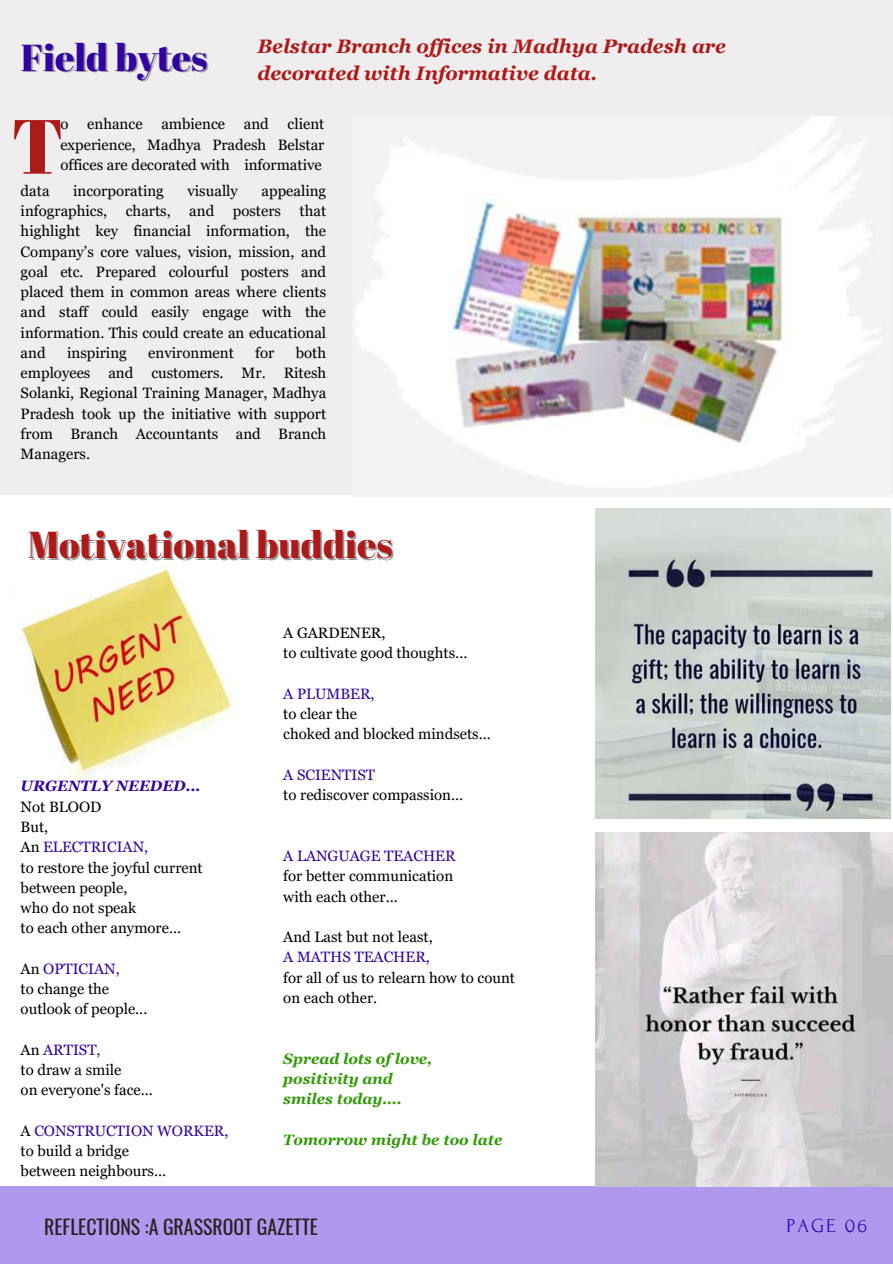
<style>
.page{position:relative;width:893px;height:1264px;background:#fff}
.page>*{position:absolute;margin:0;border:0;box-sizing:border-box;transform-origin:0 0}
.t1{font:76.5px "Abril Fatface";color:#ad1a1a}
.t2{font:37.5px "Abril Fatface";color:#ad1a1a}
.t3{font:37.5px "Abril Fatface";color:#3103a2}
.t4{font:19.8px "Oswald";color:#292222}
.t5{font:19.8px "Forum";letter-spacing:.1em;color:#3103a2}
.t6{font:italic 700 19.5px/27px "Georgia Pro";color:#ad1a1a}
.t7{font:15px/20.2px "Georgia Pro";color:#000}
.t8{font:italic 700 15px/20.2px "Georgia Pro";color:#319b06}
.t9{font:15px "Georgia Pro";color:#3103a2}
.t10{font:italic 700 15px "Georgia Pro";color:#3103a2}
.s1{color:#3103a2}
</style>
<div class="page">
<div style="left:0;top:1186px;width:892px;height:77px;background:#b198ef"></div>
<div style="left:0;top:0;width:892px;height:494px;background:#efeded"></div>
<img style="left:353px;top:116px;width:537px;height:380px">
<img style="left:20px;top:566px;width:217px;height:212px">
<img style="left:595px;top:508px;width:295px;height:310px">
<img style="left:595px;top:832px;width:297px;height:354px">
<h2 class="t3" style="left:21px;top:31px;width:188px">Field bytes</h2>
<h3 class="t6" style="left:257px;top:33px;width:470px">Belstar Branch of ices in Madhya Pradesh are decorated with Informative data.</h3>
<p class="t7" style="left:60px;top:114px;width:84px">o enhance</p>
<p class="t7" style="left:161px;top:114px;width:65px">ambience</p>
<p class="t7" style="left:60px;top:114px;width:265px;text-align:right">and client<br>experience, Madhya Pradesh Belstar</p>
<h1 class="t1" style="left:11px;top:93px;width:54px">T</h1>
<p class="t7" style="left:60px;top:154px;width:263px">offices are decorated with informative</p>
<p class="t7" style="left:21px;top:180px;width:307px;text-align:justify;text-indent:241px">appealing infographics, charts, and posters that highlight key financial information, the Company’s core values, vision, mission, and goal etc. Prepared colourful posters and placed them in common areas where clients and staff could easily engage with the information. This could create an educational and</p>
<p class="t7" style="left:21px;top:180px;width:30px">data</p>
<p class="t7" style="left:73px;top:180px;width:92px">incorporating</p>
<p class="t7" style="left:187px;top:180px;width:52px">visually</p>
<p class="t7" style="left:21px;top:342px;width:307px;text-align:justify;text-indent:275px">both employees and customers. Mr. Ritesh Solanki, Regional Training Manager, Madhya Pradesh took up the initiative with support from Branch Accountants and Branch Managers.</p>
<p class="t7" style="left:67px;top:342px;width:61px">inspiring</p>
<p class="t7" style="left:148px;top:342px;width:87px">environment</p>
<p class="t7" style="left:255px;top:342px;width:21px">for</p>
<h2 class="t2" style="left:28px;top:518px;width:366px">Motivational buddies</h2>
<p class="t10" style="left:21px;top:777px;width:181px">URGENTLY NEEDED...</p>
<p class="t7" style="left:21px;top:796px;width:184px">Not BLOOD<br>But,<br>An <span class="s1">ELECTRICIAN,<br></span>to restore the joyful current between people,<br>who do not speak<br>to each other anymore...</p>
<p class="t7" style="left:21px;top:958px;width:128px">An <span class="s1">OPTICIAN,<br></span>to change the outlook of people...</p>
<p class="t7" style="left:21px;top:1039px;width:134px">An <span class="s1">ARTIST,<br></span>to draw a smile<br>on everyone's face...</p>
<p class="t7" style="left:21px;top:1120px;width:209px">A <span class="s1">CONSTRUCTION WORKER, </span>to build a bridge<br>between neighbours...</p>
<p class="t7" style="left:283px;top:623px;width:186px">A GARDENER,<br>to cultivate good thoughts...</p>
<p class="t9" style="left:283px;top:685px;width:93px">A PLUMBER,</p>
<p class="t7" style="left:283px;top:704px;width:209px">to clear the<br>choked and blocked mindsets...</p>
<p class="t9" style="left:283px;top:766px;width:93px">A SCIENTIST</p>
<p class="t7" style="left:283px;top:785px;width:181px">to rediscover compassion...</p>
<p class="t9" style="left:283px;top:847px;width:174px">A LANGUAGE TEACHER</p>
<p class="t7" style="left:283px;top:866px;width:171px">for better communication with each other...</p>
<p class="t7" style="left:283px;top:926px;width:151px">And Last but not least,</p>
<p class="t9" style="left:283px;top:948px;width:148px">A MATHS TEACHER,</p>
<p class="t7" style="left:283px;top:967px;width:233px">for all of us to relearn how to count on each other.</p>
<p class="t8" style="left:283px;top:1048px;width:150px">Spread lots of love, positivity and smiles today….</p>
<p class="t8" style="left:283px;top:1129px;width:220px">Tomorrow might be too late</p>
<h3 class="t4" style="left:44px;top:1211px;width:275px">REFLECTIONS :A GRASSROOT GAZETTE</h3>
<h3 class="t5" style="left:786px;top:1214px;width:82px">PAGE 06</h3>
</div>
